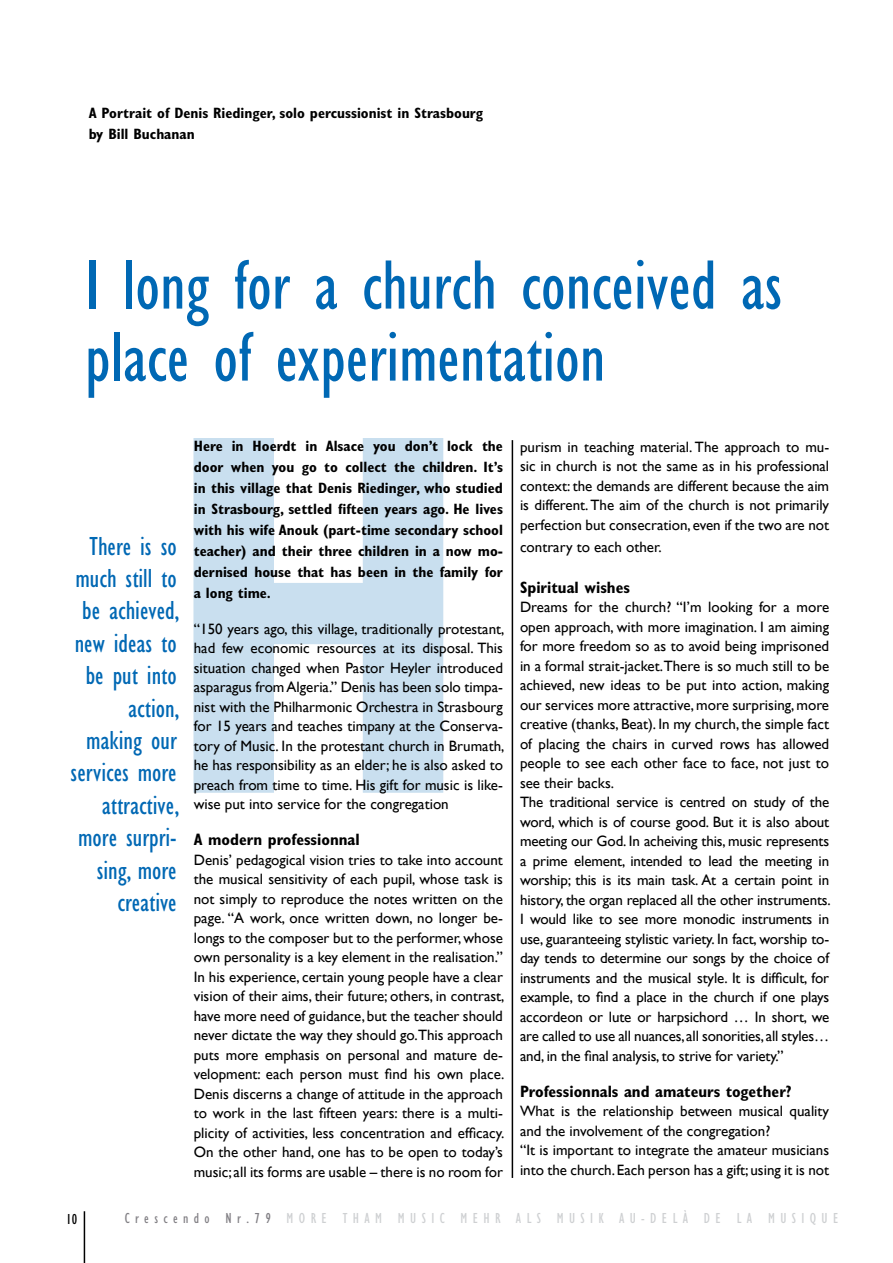
<style>
.page{position:relative;width:893px;height:1263px;background:#fff}
.page>*{position:absolute;margin:0;border:0;box-sizing:border-box;transform-origin:0 0}
.t1{font:condensed 72px/72px "Gill Sans";color:#0068b4}
.t2{font:condensed 27px/32.4px "Gill Sans";color:#0068b4;text-align:right}
.t3{font:700 condensed 16.5px "Gill Sans";color:#000}
.t4{font:15px/19.5px "Gill Sans";letter-spacing:-.01em;color:#000;text-align:justify}
.t5{font:700 condensed 15px/21px "Gill Sans";color:#000;text-align:justify}
.t6{font:condensed 15px "Gill Sans";letter-spacing:.36em;color:#ced0d2}
.t7{font:condensed 15px "Gill Sans";color:#000}
.s1{color:#817f84}
</style>
<div class="page">
<hr style="left:84px;top:1211px;width:1px;height:52px;background:#000">
<svg style="left:193px;top:438px;width:250px;height:355px;fill:#c9dfef"></svg>
<hr style="left:512px;top:440px;width:1px;height:738px;background:#000">
<p class="t5" style="left:89px;top:102px;width:396px">A Portrait of Denis Riedinger, solo percussionist in Strasbourg by Bill Buchanan</p>
<h1 class="t1" style="left:85px;top:250px;width:699px">I long for a church conceived as place of experimentation</h1>
<h2 class="t2" style="left:71px;top:530px;width:110px">There is so much still to be achieved, new ideas to be put into action, making our services more attractive, more surpri&shy;sing, more creative</h2>
<p class="t5" style="left:194px;top:435px;width:311px">Here in Hoerdt in Alsace you don’t lock the door when you go to collect the children. It’s in this village that Denis Riedinger, who studied in Strasbourg, settled fifteen years ago. He lives with his wife Anouk (part-time secondary school teacher) and their three children in a now mo&shy;dernised house that has been in the family for a long time.</p>
<p class="t4" style="left:194px;top:619px;width:312px">“150 years ago, this village, traditionally protestant, had few economic resources at its disposal. This situation changed when Pastor Heyler introduced asparagus from Algeria.” Denis has been solo timpa&shy;nist with the Philharmonic Orchestra in Strasbourg for 15 years and teaches timpany at the Conserva&shy;tory of Music. In the protestant church in Brumath, he has responsibility as an elder; he is also asked to preach from time to time. His gift for music is like&shy;wise put into service for the congregation</p>
<p class="t3" style="left:194px;top:830px;width:167px">A modern professionnal</p>
<p class="t4" style="left:194px;top:850px;width:312px">Denis’ pedagogical vision tries to take into account the musical sensitivity of each pupil, whose task is not simply to reproduce the notes written on the page. “A work, once written down, no longer be&shy;longs to the composer but to the performer, whose own personality is a key element in the realisation.” In his experience, certain young people have a clear vision of their aims, their future; others, in contrast, have more need of guidance, but the teacher should never dictate the way they should go.This approach puts more emphasis on personal and mature de&shy;velopment: each person must find his own place.<br>Denis discerns a change of attitude in the approach to work in the last fifteen years: there is a multi&shy;plicity of activities, less concentration and efficacy.<br>On the other hand, one has to be open to today’s music; all its forms are usable – there is no room for</p>
<p class="t4" style="left:520px;top:437px;width:311px">purism in teaching material. The approach to mu&shy;sic in church is not the same as in his professional context: the demands are different because the aim is different. The aim of the church is not primarily perfection but consecration, even if the two are not</p>
<p class="t4" style="left:520px;top:537px;width:143px">contrary to each other.</p>
<p class="t3" style="left:520px;top:577px;width:111px">Spiritual wishes</p>
<p class="t4" style="left:520px;top:597px;width:312px;text-align:left">Dreams for the church? “I’m looking for a more open approach, with more imagination. I am aiming for more freedom so as to avoid being imprisoned in a formal strait-jacket.There is so much still to be achieved, new ideas to be put into action, making our services more attractive, more surprising, more creative (thanks, Beat). In my church, the simple fact of placing the chairs in curved rows has allowed people to see each other face to face, not just to see their backs.<br>The traditional service is centred on study of the word, which is of course good. But it is also about meeting our God. In acheiving this, music represents a prime element, intended to lead the meeting in worship; this is its main task. At a certain point in history, the organ replaced all the other instruments.<br>I would like to see more monodic instruments in use, guaranteeing stylistic variety. In fact, worship to&shy;day tends to determine our songs by the choice of instruments and the musical style. It is difficult, for example, to find a place in the church if one plays accordeon or lute or harpsichord … In short, we are called to use all nuances, all sonorities, all styles… and, in the final analysis, to strive for variety.”</p>
<p class="t3" style="left:520px;top:1081px;width:273px">Professionnals and amateurs together?</p>
<p class="t4" style="left:520px;top:1101px;width:311px;text-align:left">What is the relationship between musical quality and the involvement of the congregation?<br>“It is important to integrate the amateur musicians into the church. Each person has a gift; using it is not</p>
<p class="t7" style="left:66px;top:1211px;width:12px">10</p>
<p class="t6" style="left:125px;top:1210px;width:621px"><span class="s1">Crescendo Nr.79</span> MORE THAM MUSIC MEHR ALS MUSIK au -del à de la</p>
<p class="t6" style="left:768px;top:1210px;width:10px">musi</p>
<p class="t6" style="left:810px;top:1210px;width:21px">q ue</p>
</div>
